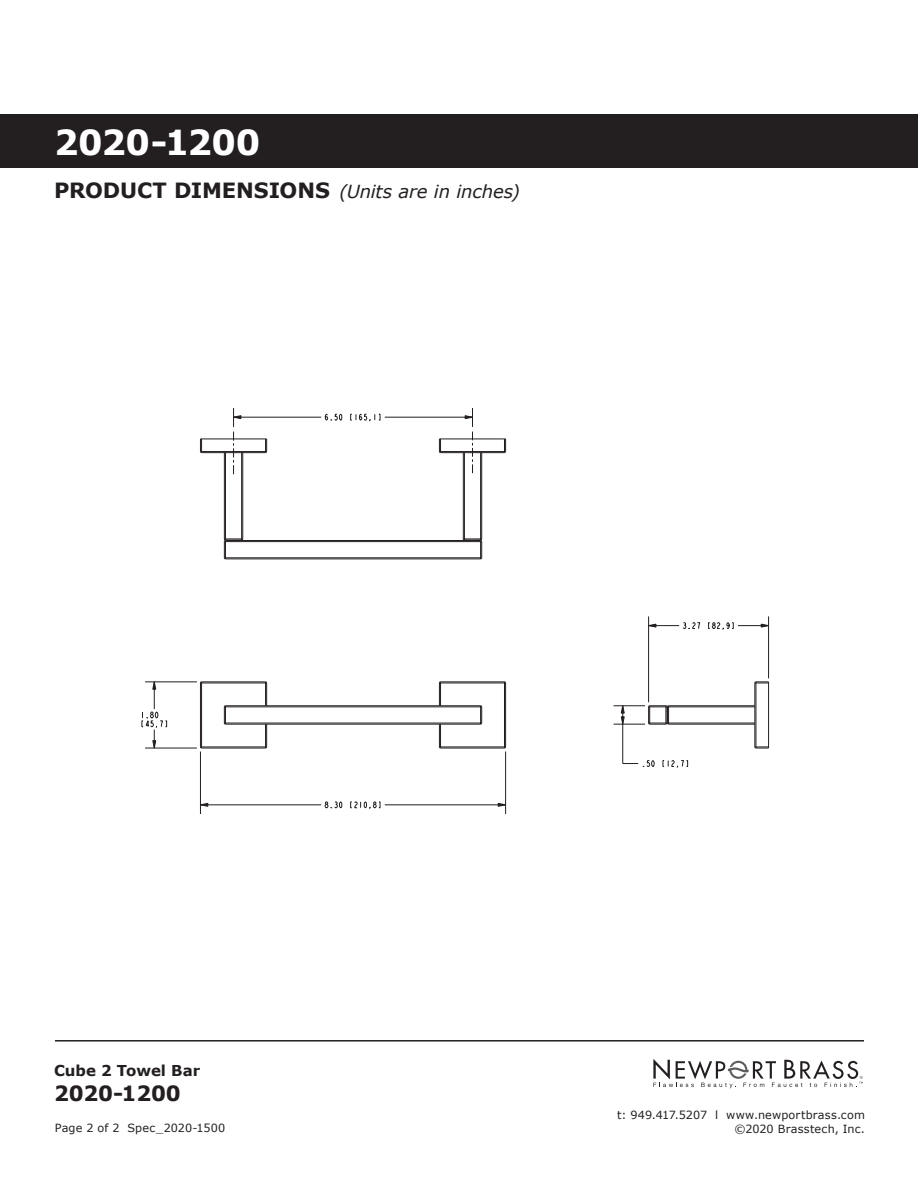
<style>
.page{position:relative;width:918px;height:1188px;background:#fff}
.page>*{position:absolute;margin:0;border:0;box-sizing:border-box;transform-origin:0 0}
.t1{font:700 34.5px "Verdana";letter-spacing:-.01em;color:#fff}
.t2{font:700 31.65px "Verdana";color:#fff}
.t3{font:700 21px "Verdana";letter-spacing:-.01em;color:#231f20}
.t4{font:700 20.7px "Verdana";color:#231f20}
.t5{font:italic 18px "Verdana";letter-spacing:-.01em;color:#231f20}
.t6{font:italic 15.15px "Verdana";letter-spacing:-.005em;color:#231f20}
.t7{font:700 15px "Verdana";color:#231f20}
.t8{font:11.25px/13.5px "Verdana";letter-spacing:.015em;color:#231f20;text-align:right}
.t9{font:10.35px "Verdana";letter-spacing:.015em;color:#231f20}
.s1{font-weight:700;font-style:normal;font-size:21px}
.s2{font-weight:700;font-style:normal;font-size:19.2px}
</style>
<div class="page">
<svg style="left:653px;top:1059px;width:210px;height:29px"></svg>
<hr style="left:55px;top:1040px;width:809px;height:2px;background:#231f20">
<div style="left:0;top:114px;width:918px;height:54px;background:#231f20"></div>
<svg style="left:325px;top:413px;width:17px;height:8px"></svg>
<svg style="left:350px;top:413px;width:30px;height:9px"></svg>
<svg style="left:683px;top:622px;width:18px;height:7px"></svg>
<svg style="left:708px;top:622px;width:26px;height:8px"></svg>
<svg style="left:761px;top:624px;width:7px;height:4px"></svg>
<svg style="left:649px;top:624px;width:7px;height:4px"></svg>
<svg style="left:324px;top:801px;width:18px;height:8px"></svg>
<svg style="left:350px;top:801px;width:30px;height:8px"></svg>
<svg style="left:201px;top:803px;width:7px;height:4px"></svg>
<svg style="left:498px;top:803px;width:7px;height:4px"></svg>
<svg style="left:663px;top:760px;width:25px;height:8px"></svg>
<svg style="left:621px;top:705px;width:4px;height:19px"></svg>
<hr style="left:201px;top:682px;width:1px;height:66px;background:#231f20">
<hr style="left:439px;top:747px;width:67px;height:1px;background:#231f20">
<hr style="left:200px;top:747px;width:67px;height:1px;background:#231f20">
<hr style="left:224px;top:723px;width:258px;height:1px;background:#231f20">
<hr style="left:224px;top:707px;width:258px;height:1px;background:#231f20">
<hr style="left:200px;top:683px;width:67px;height:1px;background:#231f20">
<hr style="left:439px;top:683px;width:67px;height:1px;background:#231f20">
<hr style="left:504px;top:682px;width:1px;height:66px;background:#231f20">
<hr style="left:756px;top:682px;width:1px;height:66px;background:#231f20">
<hr style="left:667px;top:723px;width:88px;height:1px;background:#231f20">
<hr style="left:667px;top:707px;width:88px;height:1px;background:#231f20">
<hr style="left:224px;top:558px;width:258px;height:1px;background:#231f20">
<hr style="left:225px;top:453px;width:1px;height:87px;background:#231f20">
<hr style="left:224px;top:541px;width:258px;height:1px;background:#231f20">
<hr style="left:241px;top:453px;width:1px;height:87px;background:#231f20">
<hr style="left:439px;top:451px;width:67px;height:1px;background:#231f20">
<hr style="left:200px;top:451px;width:67px;height:1px;background:#231f20">
<hr style="left:464px;top:453px;width:1px;height:87px;background:#231f20">
<hr style="left:480px;top:453px;width:1px;height:87px;background:#231f20">
<svg style="left:142px;top:681px;width:25px;height:67px"></svg>
<hr style="left:200px;top:752px;width:1px;height:62px;background:#231f20">
<hr style="left:385px;top:805px;width:121px;height:1px;background:#231f20">
<hr style="left:200px;top:805px;width:121px;height:1px;background:#231f20">
<hr style="left:145px;top:748px;width:52px;height:1px;background:#231f20">
<hr style="left:145px;top:682px;width:52px;height:1px;background:#231f20">
<hr style="left:505px;top:752px;width:1px;height:62px;background:#231f20">
<hr style="left:622px;top:706px;width:1px;height:58px;background:#231f20">
<hr style="left:648px;top:616px;width:1px;height:86px;background:#231f20">
<hr style="left:768px;top:616px;width:1px;height:62px;background:#231f20">
<svg style="left:623px;top:760px;width:31px;height:7px"></svg>
<hr style="left:614px;top:724px;width:31px;height:1px;background:#231f20">
<hr style="left:614px;top:706px;width:31px;height:1px;background:#231f20">
<hr style="left:738px;top:625px;width:31px;height:1px;background:#231f20">
<hr style="left:649px;top:625px;width:30px;height:1px;background:#231f20">
<svg style="left:233px;top:408px;width:8px;height:66px"></svg>
<hr style="left:385px;top:417px;width:88px;height:1px;background:#231f20">
<hr style="left:234px;top:417px;width:87px;height:1px;background:#231f20">
<svg style="left:465px;top:408px;width:8px;height:65px"></svg>
<hr style="left:200px;top:683px;width:1px;height:64px;background:#231f20">
<hr style="left:202px;top:748px;width:64px;height:1px;background:#231f20">
<hr style="left:441px;top:748px;width:63px;height:1px;background:#231f20">
<hr style="left:225px;top:724px;width:256px;height:1px;background:#231f20">
<hr style="left:225px;top:706px;width:256px;height:1px;background:#231f20">
<hr style="left:441px;top:682px;width:63px;height:1px;background:#231f20">
<hr style="left:202px;top:682px;width:64px;height:1px;background:#231f20">
<hr style="left:505px;top:683px;width:1px;height:64px;background:#231f20">
<hr style="left:755px;top:683px;width:1px;height:64px;background:#231f20">
<hr style="left:768px;top:682px;width:1px;height:66px;background:#231f20">
<hr style="left:669px;top:724px;width:86px;height:1px;background:#231f20">
<hr style="left:669px;top:706px;width:86px;height:1px;background:#231f20">
<hr style="left:225px;top:559px;width:256px;height:1px;background:#231f20">
<hr style="left:224px;top:453px;width:1px;height:86px;background:#231f20">
<hr style="left:225px;top:540px;width:256px;height:1px;background:#231f20">
<hr style="left:242px;top:453px;width:1px;height:86px;background:#231f20">
<hr style="left:441px;top:452px;width:63px;height:1px;background:#231f20">
<hr style="left:202px;top:452px;width:64px;height:1px;background:#231f20">
<hr style="left:200px;top:439px;width:67px;height:1px;background:#231f20">
<hr style="left:439px;top:439px;width:67px;height:1px;background:#231f20">
<hr style="left:463px;top:453px;width:1px;height:86px;background:#231f20">
<hr style="left:481px;top:453px;width:1px;height:86px;background:#231f20">
<svg style="left:439px;top:681px;width:2px;height:25px"></svg>
<svg style="left:439px;top:724px;width:2px;height:24px"></svg>
<svg style="left:265px;top:681px;width:2px;height:25px"></svg>
<svg style="left:265px;top:724px;width:2px;height:24px"></svg>
<svg style="left:224px;top:705px;width:2px;height:18px"></svg>
<svg style="left:480px;top:705px;width:2px;height:18px"></svg>
<svg style="left:648px;top:705px;width:21px;height:20px"></svg>
<svg style="left:754px;top:747px;width:15px;height:2px"></svg>
<svg style="left:754px;top:681px;width:15px;height:3px"></svg>
<svg style="left:439px;top:439px;width:2px;height:14px"></svg>
<svg style="left:504px;top:439px;width:2px;height:14px"></svg>
<svg style="left:200px;top:440px;width:2px;height:13px"></svg>
<svg style="left:265px;top:439px;width:2px;height:14px"></svg>
<svg style="left:224px;top:538px;width:19px;height:21px"></svg>
<svg style="left:463px;top:538px;width:19px;height:21px"></svg>
<h1 class="t1" style="left:54px;top:120px;width:208px">2020-1200</h1>
<h2 class="t2" style="left:97px;top:135px;width:90px">5208</h2>
<h3 class="t5" style="left:54px;top:180px;width:467px"><span class="s1">PRODUCT DIMENSIONS</span> (Units are in inches)</h3>
<h3 class="t6" style="left:97px;top:188px;width:374px"><span class="s2">Product Dimensions</span> (units are in inches)</h3>
<h3 class="t4" style="left:97px;top:1044px;width:59px">5208</h3>
<h3 class="t7" style="left:54px;top:1061px;width:148px">Cube 2 Towel Bar</h3>
<p class="t9" style="left:96px;top:1077px;width:61px">page 2 of 2</p>
<h3 class="t3" style="left:54px;top:1079px;width:128px">2020-1200</h3>
<p class="t8" style="left:55px;top:1121px;width:172px">Page 2 of 2 Spec_2020-1500</p>
<p class="t8" style="left:617px;top:1109px;width:249px">t: 949.417.5207 l www.newportbrass.com ©2020 Brasstech, Inc.</p>
</div>
